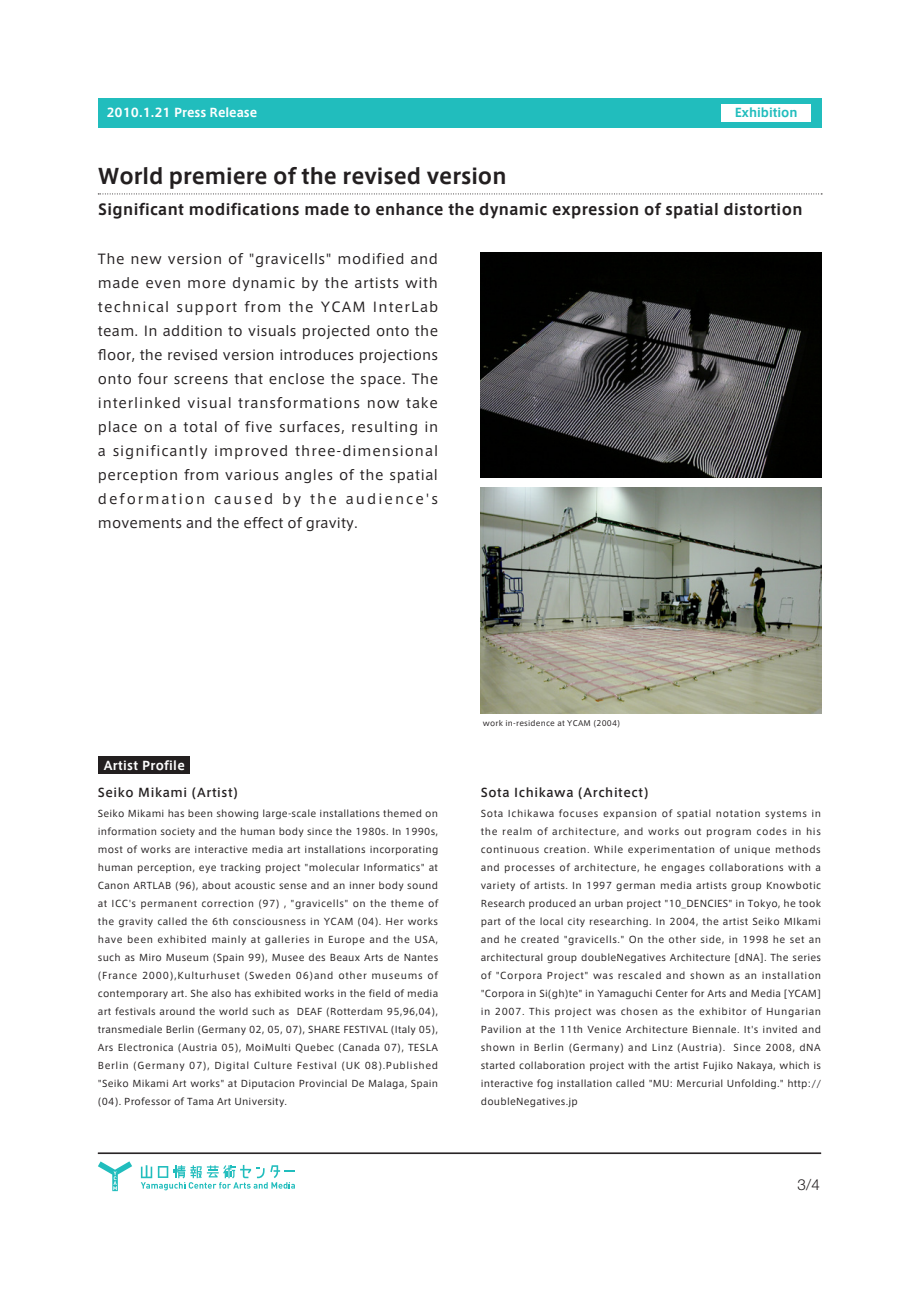
<style>
.page{position:relative;width:919px;height:1289px;background:#fff}
.page>*{position:absolute;margin:0;border:0;box-sizing:border-box;transform-origin:0 0}
.t1{font:700 21px "Axis Std";color:#231f20}
.t2{font:300 15.15px "Helvetica Neue";color:#231f20}
.t3{font:700 15px "Axis Std";letter-spacing:.025em;color:#231f20}
.t4{font:13.5px/24px "Axis Std";letter-spacing:.01em;color:#231f20;text-align:justify}
.t5{font:500 12px "Axis Std";letter-spacing:.05em;color:#231f20}
.t6{font:700 12px "Axis Std";color:#fff}
.t7{font:700 12px "Axis Std";letter-spacing:.025em;color:#fff}
.t8{font:700 12px "Axis Std";color:#21bdbd}
.t9{font:9.3px/18px "Axis Std";letter-spacing:.025em;color:#231f20;text-align:justify}
.t10{font:7.5px "Axis Std";letter-spacing:.025em;color:#231f20}
</style>
<div class="page">
<svg style="left:98px;top:1161px;width:34px;height:30px"></svg>
<svg style="left:141px;top:1164px;width:154px;height:26px"></svg>
<div style="left:98px;top:98px;width:723px;height:30px;background:#21bdbd"></div>
<hr style="left:98px;top:1152px;width:723px;height:1px;background:#231f20">
<hr style="left:98px;top:1153px;width:723px;height:1px;background:#231f20">
<div style="left:721px;top:104px;width:89px;height:17px;background:#fff"></div>
<div style="left:98px;top:756px;width:92px;height:17px;background:#231f20"></div>
<img style="left:480px;top:252px;width:341px;height:226px">
<svg style="left:98px;top:193px;width:724px;height:1px"></svg>
<img style="left:480px;top:487px;width:341px;height:226px">
<p class="t6" style="left:106px;top:104px;width:152px">2010.1.21 Press Release</p>
<p class="t8" style="left:734px;top:103px;width:64px">Exhibition</p>
<h1 class="t1" style="left:98px;top:160px;width:410px">World premiere of the revised version</h1>
<h3 class="t3" style="left:98px;top:198px;width:705px">Significant modifications made to enhance the dynamic expression of spatial distortion</h3>
<p class="t4" style="left:98px;top:246px;width:342px">The new version of "gravicells" modified and made even more dynamic by the artists with technical support from the YCAM InterLab team. In addition to visuals projected onto the floor, the revised version introduces projections onto four screens that enclose the space. The interlinked visual transformations now take place on a total of five surfaces, resulting in a significantly improved three-dimensional perception from various angles of the spatial deformation caused by the audience's movements and the effect of gravity.</p>
<p class="t7" style="left:104px;top:756px;width:82px">Artist Profile</p>
<p class="t5" style="left:98px;top:783px;width:142px">Seiko Mikami (Artist)</p>
<p class="t9" style="left:98px;top:803px;width:342px">Seiko Mikami has been showing large-scale installations themed on information society and the human body since the 1980s. In 1990s, most of works are interactive media art installations incorporating human perception, eye tracking project "molecular Informatics" at Canon ARTLAB (96), about acoustic sense and an inner body sound at ICC's permanent correction (97) , "gravicells" on the theme of the gravity called the 6th consciousness in YCAM (04). Her works have been exhibited mainly at galleries in Europe and the USA, such as Miro Museum (Spain 99), Musee des Beaux Arts de Nantes (France 2000),Kulturhuset (Sweden 06)and other museums of contemporary art. She also has exhibited works in the field of media art festivals around the world such as DEAF (Rotterdam 95,96,04), transmediale Berlin (Germany 02, 05, 07), SHARE FESTIVAL (Italy 05), Ars Electronica (Austria 05), MoiMulti Quebec (Canada 07), TESLA Berlin (Germany 07), Digital Culture Festival (UK 08).Published "Seiko Mikami Art works" at Diputacion Provincial De Malaga, Spain (04). Professor of Tama Art University.</p>
<p class="t10" style="left:483px;top:717px;width:139px">work in-residence at YCAM (2004)</p>
<p class="t5" style="left:480px;top:783px;width:169px">Sota Ichikawa (Architect)</p>
<p class="t9" style="left:480px;top:803px;width:342px">Sota Ichikawa focuses expansion of spatial notation systems in the realm of architecture, and works out program codes in his continuous creation. While experimentation of unique methods and processes of architecture, he engages collaborations with a variety of artists. In 1997 german media artists group Knowbotic Research produced an urban project "10_DENCIES" in Tokyo, he took part of the local city researching. In 2004, the artist Seiko MIkami and he created "gravicells." On the other side, in 1998 he set an architectural group doubleNegatives Architecture [dNA]. The series of "Corpora Project" was rescaled and shown as an installation "Corpora in Si(gh)te" in Yamaguchi Center for Arts and Media [YCAM] in 2007. This project was chosen as the exhibitor of Hungarian Pavilion at the 11th Venice Architecture Biennale. It's invited and shown in Berlin (Germany) and Linz (Austria). Since 2008, dNA started collaboration project with the artist Fujiko Nakaya, which is interactive fog installation called "MU: Mercurial Unfolding." http:// doubleNegatives.jp</p>
<h2 class="t2" style="left:797px;top:1174px;width:24px">3/4</h2>
</div>
